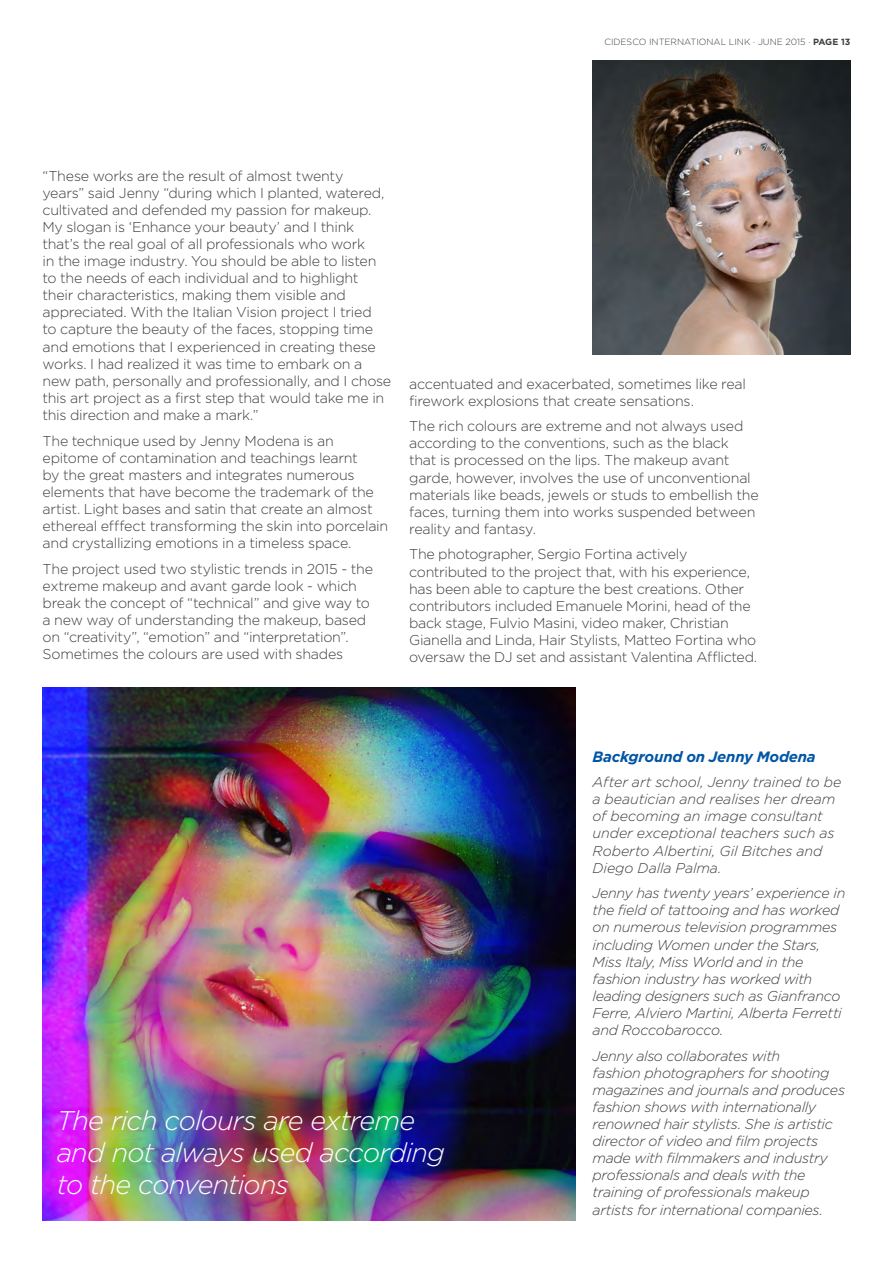
<style>
.page{position:relative;width:893px;height:1263px;background:#fff}
.page>*{position:absolute;margin:0;border:0;box-sizing:border-box;transform-origin:0 0}
.t1{font:italic 300 27px/32.4px "Gotham";letter-spacing:-.03em;color:#fff}
.t2{font:italic 700 15px "Gotham";letter-spacing:-.015em;color:#0155a5}
.t3{font:300 14.25px/17.1px "Gotham";letter-spacing:-.02em;color:#3e3e3f}
.t4{font:italic 300 14.25px/17.1px "Gotham";letter-spacing:-.02em;color:#3e3e3f}
.t5{font:300 9px "Gotham";color:#3e3e3f}
.s1{font-weight:700}
</style>
<div class="page">
<img style="left:592px;top:60px;width:258px;height:295px">
<img style="left:43px;top:687px;width:532px;height:533px">
<p class="t5" style="left:604px;top:37px;width:248px">CIDESCO INTERNATIONAL LINK · JUNE 2015 · <span class="s1">PAGE 13</span></p>
<p class="t3" style="left:43px;top:167px;width:350px">“These works are the result of almost twenty<br>years” said Jenny “during which I planted, watered, cultivated and defended my passion for makeup.<br>My slogan is ‘Enhance your beauty’ and I think that’s the real goal of all professionals who work<br>in the image industry. You should be able to listen to the needs of each individual and to highlight their characteristics, making them visible and appreciated. With the Italian Vision project I tried<br>to capture the beauty of the faces, stopping time and emotions that I experienced in creating these works. I had realized it was time to embark on a new path, personally and professionally, and I chose this art project as a first step that would take me in this direction and make a mark.”</p>
<p class="t3" style="left:43px;top:432px;width:347px">The technique used by Jenny Modena is an epitome of contamination and teachings learnt<br>by the great masters and integrates numerous elements that have become the trademark of the artist. Light bases and satin that create an almost ethereal efffect transforming the skin into porcelain and crystallizing emotions in a timeless space.</p>
<p class="t3" style="left:43px;top:560px;width:332px">The project used two stylistic trends in 2015 - the extreme makeup and avant garde look - which break the concept of “technical” and give way to a new way of understanding the makeup, based on “creativity”, “emotion” and “interpretation”.<br>Sometimes the colours are used with shades</p>
<p class="t3" style="left:409px;top:375px;width:338px">accentuated and exacerbated, sometimes like real firework explosions that create sensations.</p>
<p class="t3" style="left:409px;top:417px;width:351px">The rich colours are extreme and not always used according to the conventions, such as the black that is processed on the lips. The makeup avant garde, however, involves the use of unconventional materials like beads, jewels or studs to embellish the faces, turning them into works suspended between reality and fantasy.</p>
<p class="t3" style="left:409px;top:546px;width:350px">The photographer, Sergio Fortina actively contributed to the project that, with his experience, has been able to capture the best creations. Other contributors included Emanuele Morini, head of the back stage, Fulvio Masini, video maker, Christian Gianella and Linda, Hair Stylists, Matteo Fortina who oversaw the DJ set and assistant Valentina Afflicted.</p>
<h1 class="t1" style="left:57px;top:1104px;width:390px">The rich colours are extreme and not always used according to the conventions</h1>
<p class="t2" style="left:592px;top:747px;width:225px">Background on Jenny Modena</p>
<p class="t4" style="left:592px;top:774px;width:251px">After art school, Jenny trained to be a beautician and realises her dream of becoming an image consultant under exceptional teachers such as<br>Roberto Albertini, Gil Bitches and<br>Diego Dalla Palma.</p>
<p class="t4" style="left:592px;top:885px;width:254px">Jenny has twenty years’ experience in the field of tattooing and has worked on numerous television programmes including Women under the Stars, Miss Italy, Miss World and in the fashion industry has worked with leading designers such as Gianfranco Ferre, Alviero Martini, Alberta Ferretti and Roccobarocco.</p>
<p class="t4" style="left:592px;top:1047px;width:254px">Jenny also collaborates with<br>fashion photographers for shooting magazines and journals and produces fashion shows with internationally renowned hair stylists. She is artistic director of video and film projects made with filmmakers and industry professionals and deals with the training of professionals makeup artists for international companies.</p>
</div>
